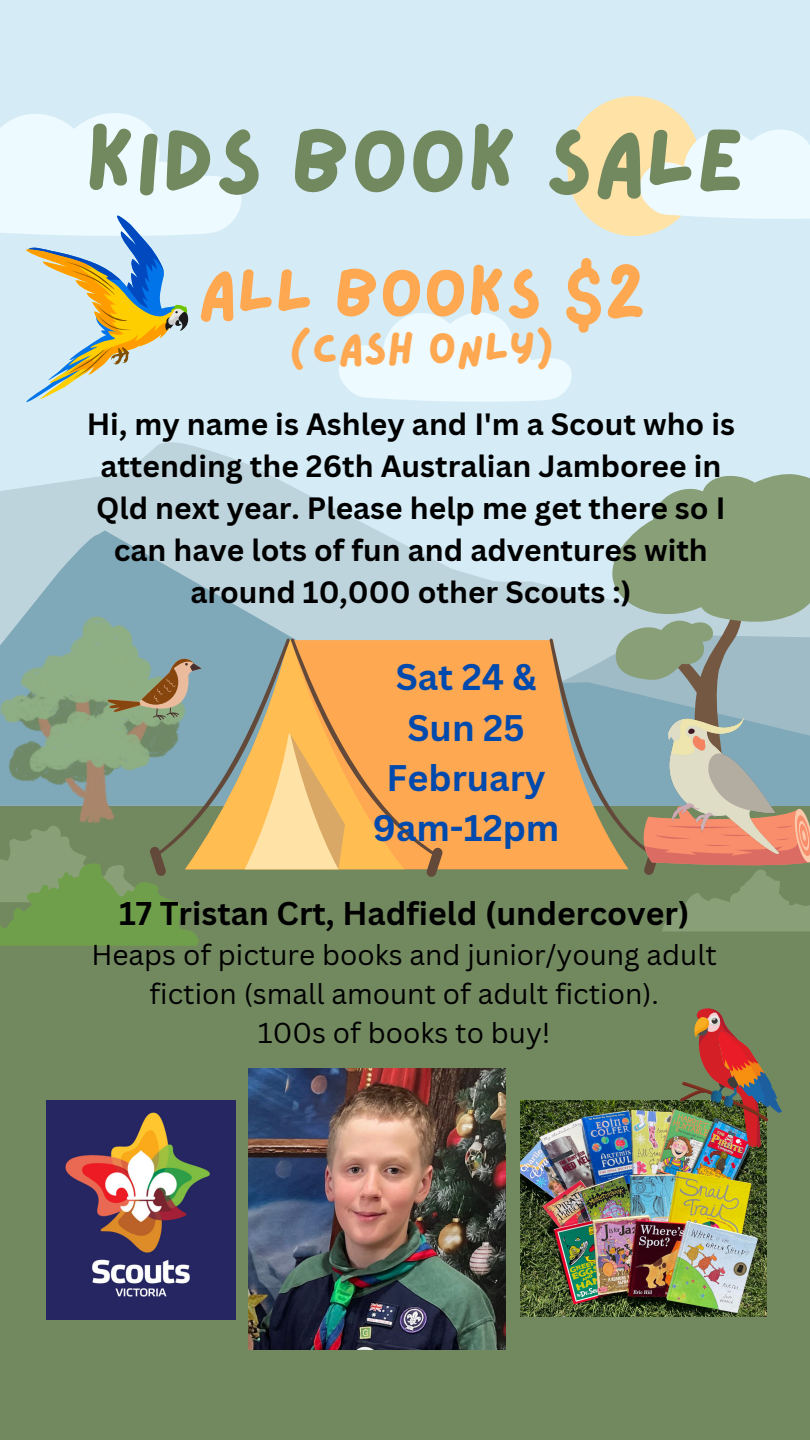
<style>
.page{position:relative;width:810px;height:1440px;background:#728960}
.page>*{position:absolute;margin:0;border:0;box-sizing:border-box;transform-origin:0 0}
.t1{font:90px "Lazydog";color:#728960}
.t2{font:68px "Lazydog";color:#ffa852}
.t3{font:44px "Lazydog";color:#ffa852}
.t4{font:700 36px/50.2px "Canva Sans";color:#004aad;text-align:center}
.t5{font:700 32px "Canva Sans";color:#000}
.t6{font:700 30px/42px "Canva Sans";color:#000;text-align:center}
.t7{font:28px/39px "Canva Sans";color:#000;text-align:center}
</style>
<div class="page">
<div style="left:0;top:0;width:810px;height:668px;background:#d5ecf6"></div>
<svg style="left:0;top:442px;width:378px;height:89px;fill:#bed4dd"></svg>
<svg style="left:0;top:531px;width:549px;height:109px;background:#b2ccd7"></svg>
<div style="left:444px;top:640px;width:105px;height:229px;background:#ffa852"></div>
<div style="left:567px;top:96px;width:133px;height:140px;background:#ffe2a5;border-radius:66px"></div>
<svg style="left:339px;top:312px;width:233px;height:90px"></svg>
<svg style="left:639px;top:128px;width:171px;height:91px"></svg>
<img style="left:47px;top:1101px;width:189px;height:218px">
<img style="left:521px;top:1101px;width:246px;height:216px">
<img style="left:248px;top:1069px;width:258px;height:280px">
<img style="left:0;top:616px;width:185px;height:22px">
<svg style="left:549px;top:474px;width:261px;height:457px"></svg>
<svg style="left:0;top:113px;width:241px;height:289px"></svg>
<img style="left:669px;top:719px;width:109px;height:135px">
<img style="left:680px;top:1008px;width:102px;height:140px">
<svg style="left:0;top:638px;width:444px;height:308px"></svg>
<h2 class="t1" style="left:85px;top:119px;width:661px">KIDS BOOK SALE</h2>
<p class="t2" style="left:197px;top:261px;width:450px">ALL BOOKS $2</p>
<p class="t3" style="left:290px;top:327px;width:265px">(CASH ONLY)</p>
<p class="t6" style="left:87px;top:402px;width:650px">Hi, my name is Ashley and I'm a Scout who is attending the 26th Australian Jamboree in Qld next year. Please help me get there so I can have lots of fun and adventures with around 10,000 other Scouts :)</p>
<h4 class="t4" style="left:373px;top:651px;width:188px">Sat 24 &amp;<br>Sun 25<br>February<br>9am-12pm</h4>
<p class="t5" style="left:119px;top:891px;width:572px">17 Tristan Crt, Hadfield (undercover)</p>
<p class="t7" style="left:91px;top:934px;width:627px">Heaps of picture books and junior/young adult fiction (small amount of adult fiction).</p>
<p class="t7" style="left:258px;top:1012px;width:294px">100s of books to buy!</p>
</div>
